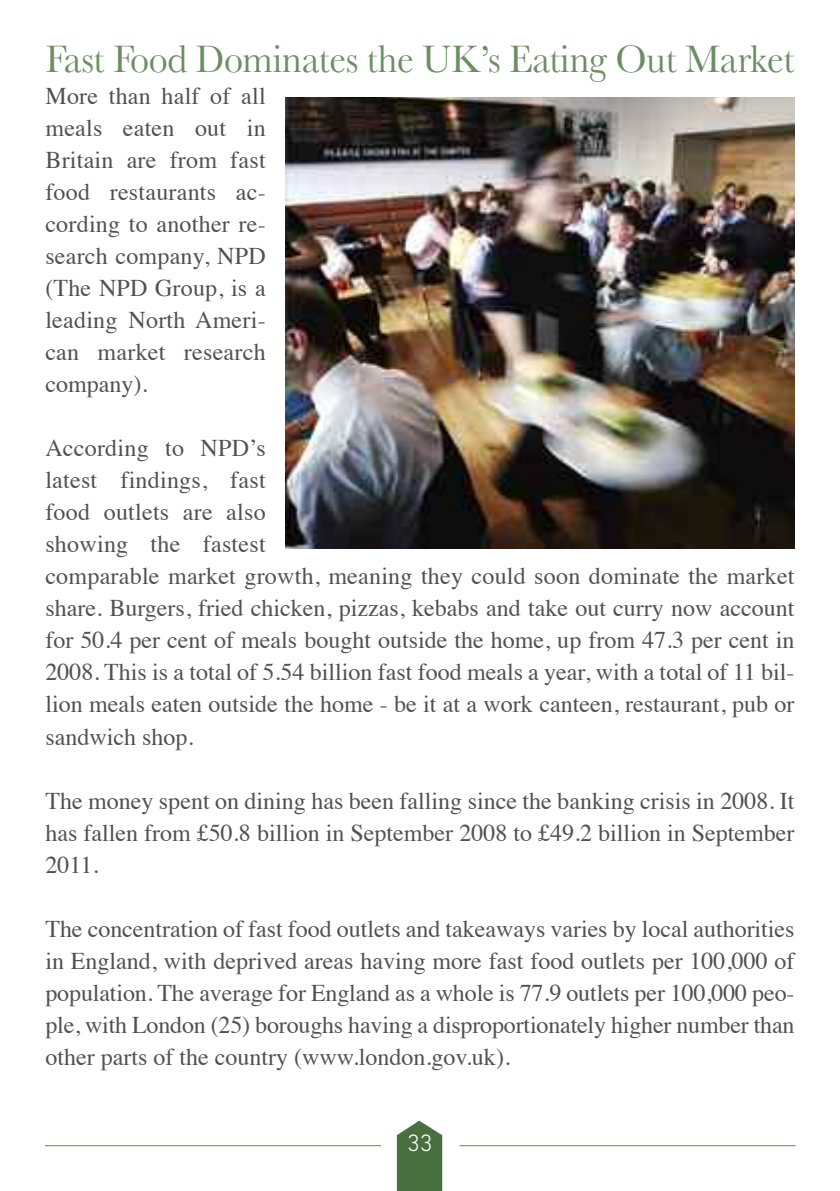
<style>
.page{position:relative;width:840px;height:1191px;background:#fff}
.page>*{position:absolute;margin:0;border:0;box-sizing:border-box;transform-origin:0 0}
.t1{font:40px "Baskerville";letter-spacing:-.01em;color:#6d8d65;scale:.95 1}
.t2{font:24px/32px "Times";color:#525152;text-align:justify}
.t3{font:300 24px "DIN Next LT Pro";color:#fff}
</style>
<div class="page">
<svg style="left:396px;top:1120px;width:46px;height:71px;background:#5f8257"></svg>
<hr style="left:459px;top:1145px;width:335px;height:1px;background:#7f9b79">
<hr style="left:45px;top:1145px;width:335px;height:1px;background:#7f9b79">
<img style="left:285px;top:97px;width:509px;height:451px">
<h1 class="t1" style="left:45px;top:36px;width:789px">Fast Food Dominates the UK’s Eating Out Market</h1>
<p class="t2" style="left:45px;top:82px;width:222px">More than half of all meals eaten out in Britain are from fast food restaurants ac&shy;cording to another re&shy;search company, NPD (The NPD Group, is a leading North Ameri&shy;can market research company).</p>
<p class="t2" style="left:45px;top:434px;width:750px;text-align:left">According to NPD’s<br>latest findings, fast<br>food outlets are also<br>showing the fastest<br>comparable market growth, meaning they could soon dominate the market share. Burgers, fried chicken, pizzas, kebabs and take out curry now account for 50.4 per cent of meals bought outside the home, up from 47.3 per cent in 2008. This is a total of 5.54 billion fast food meals a year, with a total of 11 bil&shy;lion meals eaten outside the home - be it at a work canteen, restaurant, pub or sandwich shop.</p>
<p class="t2" style="left:45px;top:786px;width:750px">The money spent on dining has been falling since the banking crisis in 2008. It has fallen from £50.8 billion in September 2008 to £49.2 billion in September 2011.</p>
<p class="t2" style="left:45px;top:914px;width:750px">The concentration of fast food outlets and takeaways varies by local authorities in England, with deprived areas having more fast food outlets per 100,000 of population. The average for England as a whole is 77.9 outlets per 100,000 peo&shy;ple, with London (25) boroughs having a disproportionately higher number than other parts of the country (www.london.gov.uk).</p>
<p class="t3" style="left:407px;top:1135px;width:27px">33</p>
</div>
